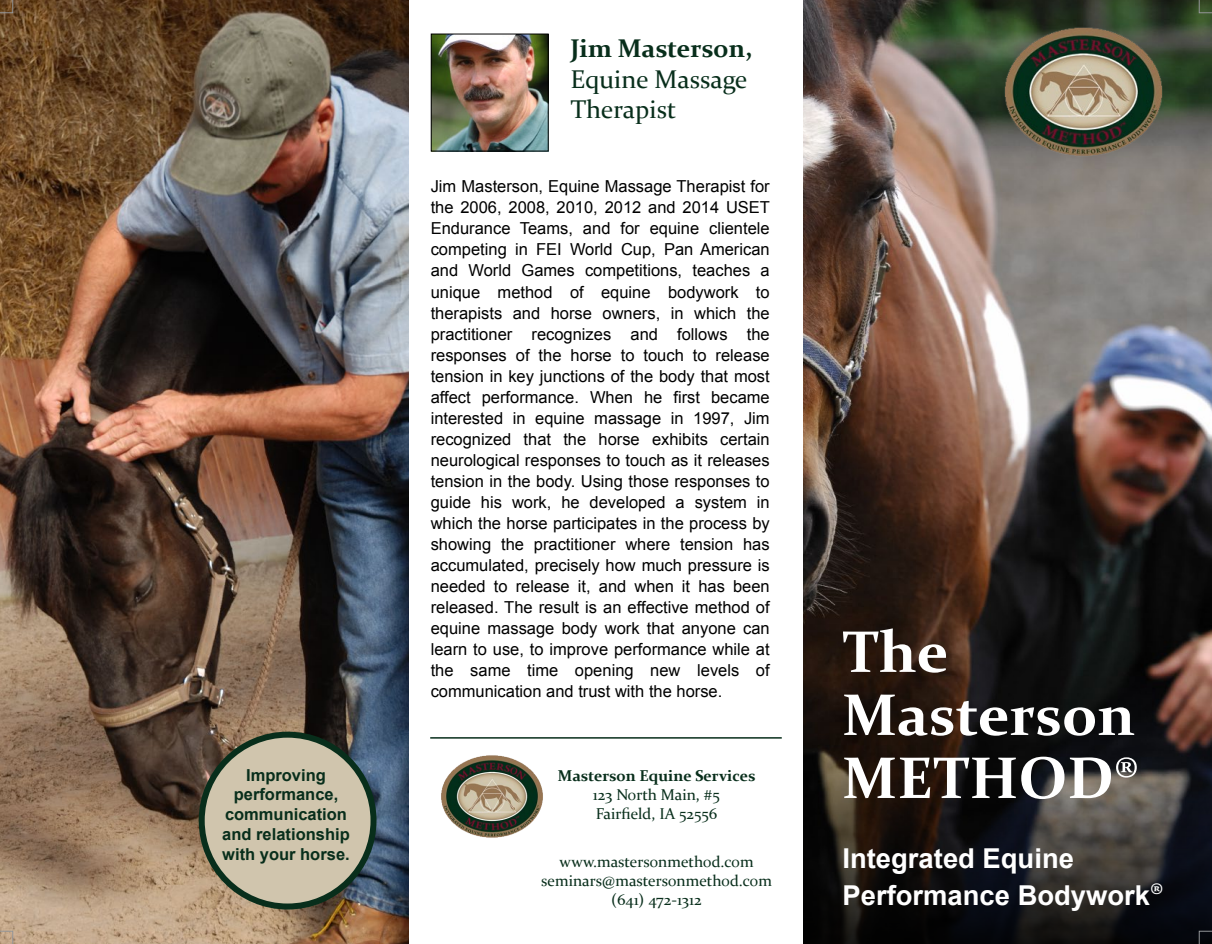
<style>
.page{position:relative;width:1212px;height:944px;background:#fff}
.page>*{position:absolute;margin:0;border:0;box-sizing:border-box;transform-origin:0 0}
.t1{font:700 58.95px/63px "Constantia";color:#fff}
.t2{font:700 27.45px/37.8px "Arial";color:#fff}
.t3{font:25.65px/30.8px "Constantia";color:#082e1b}
.t4{font:700 25.65px "Constantia";color:#082e1b}
.t5{font:16.5px/21px "Arial";color:#000;text-align:justify}
.t6{font:700 16.5px/19.8px "Arial";color:#082e1b;text-align:center}
.t7{font:15.75px/18.9px "Constantia";color:#082e1b;text-align:center}
.t8{font:700 15.75px "Constantia";color:#082e1b}
.s1{font-family:"Constantia";font-size:31.5px}
</style>
<div class="page">
<img style="left:804px;top:0;width:408px;height:769px">
<svg style="left:804px;top:769px;width:408px;height:175px;background:#211f1e"></svg>
<img style="left:0;top:0;width:408px;height:944px">
<img style="left:441px;top:755px;width:102px;height:83px">
<hr style="left:430px;top:737px;width:352px;height:1px;background:#082e1b">
<img style="left:433px;top:36px;width:113px;height:113px">
<div style="left:431px;top:34px;width:117px;height:117px;border:1px solid #000"></div>
<svg style="left:0;top:0;width:13px;height:13px"></svg>
<svg style="left:1199px;top:0;width:13px;height:13px"></svg>
<svg style="left:1199px;top:930px;width:13px;height:14px"></svg>
<svg style="left:0;top:930px;width:13px;height:14px"></svg>
<svg style="left:199px;top:731px;width:177px;height:178px;background:#a7a18d"></svg>
<img style="left:977px;top:22px;width:212px;height:138px">
<p class="t6" style="left:222px;top:765px;width:129px">Improving performance, communication and relationship with your horse.</p>
<h3 class="t4" style="left:570px;top:30px;width:183px">Jim Masterson,</h3>
<h3 class="t3" style="left:570px;top:62px;width:179px">Equine Massage<br>Therapist</h3>
<p class="t5" style="left:431px;top:176px;width:341px">Jim Masterson, Equine Massage Therapist for the 2006, 2008, 2010, 2012 and 2014 USET Endurance Teams, and for equine clientele competing in FEI World Cup, Pan American and World Games competitions, teaches a unique method of equine bodywork to therapists and horse owners, in which the practitioner recognizes and follows the responses of the horse to touch to release tension in key junctions of the body that most affect performance. When he first became interested in equine massage in 1997, Jim recognized that the horse exhibits certain neurological responses to touch as it releases tension in the body. Using those responses to guide his work, he developed a system in which the horse participates in the process by showing the practitioner where tension has accumulated, precisely how much pressure is needed to release it, and when it has been released. The result is an effective method of equine massage body work that anyone can learn to use, to improve performance while at the same time opening new levels of communication and trust with the horse.</p>
<p class="t8" style="left:558px;top:764px;width:199px">Masterson Equine Services</p>
<p class="t7" style="left:593px;top:784px;width:129px;text-align:left">123 North Main, #5<br>Fairfield, IA 52556</p>
<p class="t7" style="left:541px;top:851px;width:232px">www.mastersonmethod.com seminars@mastersonmethod.com (641) 472-1312</p>
<h1 class="t1" style="left:842px;top:617px;width:298px">The<br>Masterson<br>METHOD®</h1>
<h2 class="t2" style="left:842px;top:839px;width:322px">Integrated Equine<br>Performance Bodywork<span class="s1">®</span></h2>
</div>
